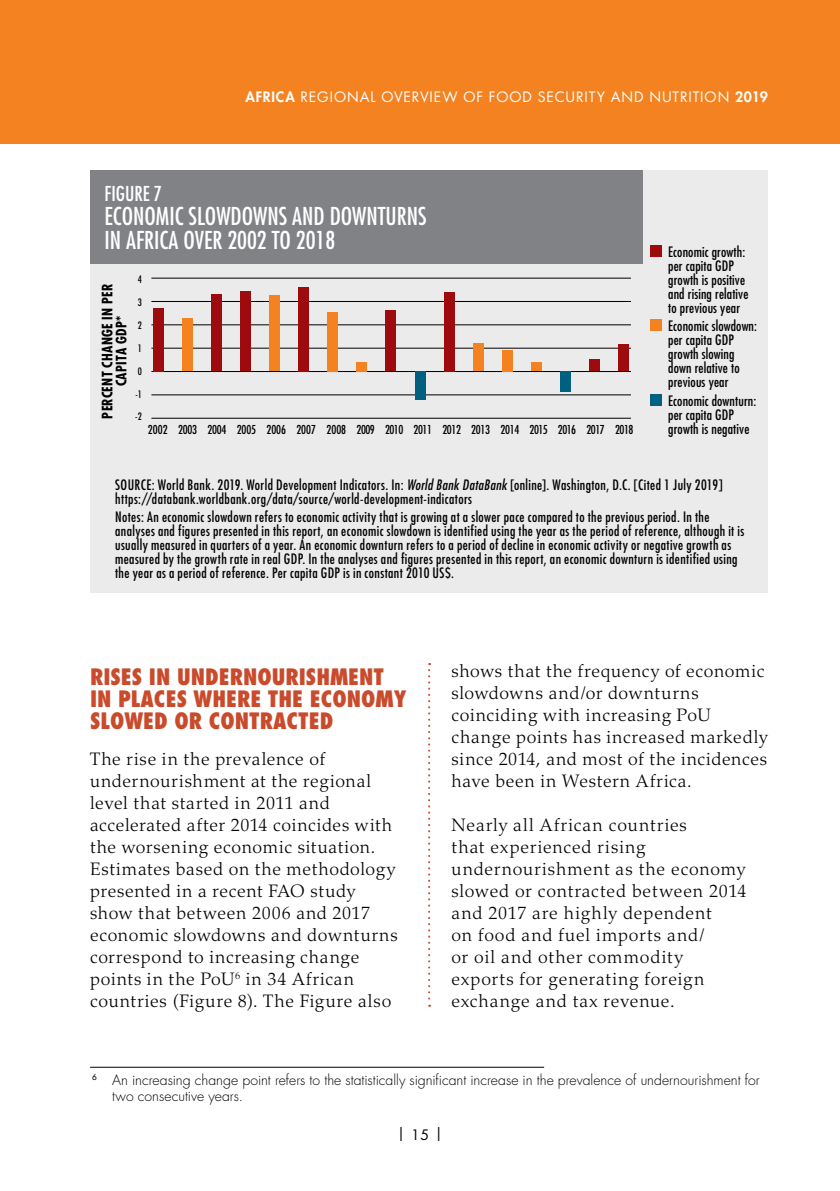
<style>
.page{position:relative;width:840px;height:1191px;background:#fff}
.page>*{position:absolute;margin:0;border:0;box-sizing:border-box;transform-origin:0 0}
.t1{font:condensed 24px/24px "Futura Std";color:#fff}
.t2{font:800 condensed 22px/22px "Futura Std";color:#c94b2c}
.t3{font:condensed 20px "Futura Std";color:#fff}
.t4{font:300 18px/22px "Palatino LT Std";letter-spacing:.04em;color:#000}
.t5{font:condensed 14px/14px "Futura Std";letter-spacing:.03em;color:#000}
.t6{font:condensed 14px/14px "Futura Std";letter-spacing:.01em;color:#000}
.t7{font:300 14px/16px "Futura Std";color:#000}
.t8{font:14px "Futura Std";letter-spacing:.065em;color:#fff}
.t9{font:700 condensed 14px/14px "Futura Std";letter-spacing:.02em;color:#000;text-align:center}
.t10{font:14px "Futura Std";color:#000}
.t11{font:condensed 12px "Futura Std";letter-spacing:-.025em;color:#000}
.t12{font:condensed 10px "Futura Std";color:#000}
.s1{font-weight:800}
.s2{font-style:italic}
</style>
<div class="page">
<hr style="left:0;top:0;width:1px;height:323px;background:#f58220">
<div style="left:0;top:0;width:839px;height:144px;background:#f58220"></div>
<svg style="left:428px;top:663px;width:2px;height:343px"></svg>
<hr style="left:90px;top:1067px;width:454px;height:1px;background:#000">
<div style="left:90px;top:171px;width:677px;height:422px;background:#ebebec"></div>
<div style="left:90px;top:170px;width:552px;height:94px;background:#808285"></div>
<hr style="left:151px;top:418px;width:479px;height:1px;background:#000">
<hr style="left:151px;top:394px;width:479px;height:1px;background:#000">
<hr style="left:151px;top:348px;width:479px;height:1px;background:#000">
<hr style="left:151px;top:324px;width:479px;height:1px;background:#000">
<hr style="left:151px;top:301px;width:479px;height:1px;background:#000">
<hr style="left:151px;top:278px;width:479px;height:1px;background:#000">
<hr style="left:151px;top:371px;width:479px;height:1px;background:#000">
<div style="left:649px;top:245px;width:12px;height:12px;background:#9e0b0f"></div>
<div style="left:649px;top:319px;width:12px;height:12px;background:#f58220"></div>
<div style="left:649px;top:394px;width:12px;height:11px;background:#00607f"></div>
<div style="left:414px;top:371px;width:11px;height:28px;background:#00607f"></div>
<div style="left:560px;top:371px;width:10px;height:21px;background:#00607f"></div>
<div style="left:182px;top:318px;width:10px;height:53px;background:#f58220"></div>
<div style="left:269px;top:296px;width:11px;height:75px;background:#f58220"></div>
<div style="left:327px;top:312px;width:11px;height:59px;background:#f58220"></div>
<div style="left:356px;top:362px;width:11px;height:9px;background:#f58220"></div>
<div style="left:472px;top:343px;width:11px;height:28px;background:#f58220"></div>
<div style="left:501px;top:350px;width:11px;height:21px;background:#f58220"></div>
<div style="left:530px;top:363px;width:11px;height:8px;background:#f58220"></div>
<div style="left:153px;top:308px;width:10px;height:63px;background:#9e0b0f"></div>
<div style="left:211px;top:294px;width:10px;height:77px;background:#9e0b0f"></div>
<div style="left:240px;top:291px;width:11px;height:80px;background:#9e0b0f"></div>
<div style="left:298px;top:287px;width:11px;height:84px;background:#9e0b0f"></div>
<div style="left:385px;top:310px;width:11px;height:61px;background:#9e0b0f"></div>
<div style="left:443px;top:292px;width:11px;height:79px;background:#9e0b0f"></div>
<div style="left:589px;top:359px;width:10px;height:12px;background:#9e0b0f"></div>
<div style="left:618px;top:345px;width:10px;height:26px;background:#9e0b0f"></div>
<p class="t8" style="left:245px;top:88px;width:523px"><span class="s1">AFRICA</span> REGIONAL OVERVIEW OF FOOD SECURITY AND NUTRITION <span class="s1">2019</span></p>
<p class="t3" style="left:104px;top:182px;width:59px">FIGURE 7</p>
<h1 class="t1" style="left:104px;top:204px;width:323px">ECONOMIC SLOWDOWNS AND DOWNTURNS<br>IN AFRICA OVER 2002 TO 2018</h1>
<p class="t9" style="left:100px;top:418px;width:136px;rotate:-90deg">PERCENT CHANGE IN PER<br>CAPITA GDP*</p>
<p class="t6" style="left:668px;top:245px;width:82px">Economic growth: per capita GDP growth is positive and rising relative to previous year</p>
<p class="t6" style="left:668px;top:319px;width:90px">Economic slowdown: per capita GDP growth slowing down relative to previous year</p>
<p class="t6" style="left:668px;top:393px;width:90px">Economic downturn: per capita GDP</p>
<p class="t12" style="left:138px;top:273px;width:6px">4</p>
<p class="t12" style="left:138px;top:296px;width:6px">3</p>
<p class="t12" style="left:138px;top:319px;width:6px">2</p>
<p class="t12" style="left:138px;top:342px;width:6px">1</p>
<p class="t12" style="left:138px;top:365px;width:6px">0</p>
<p class="t12" style="left:135px;top:388px;width:8px">-1</p>
<p class="t12" style="left:135px;top:411px;width:8px">-2</p>
<p class="t11" style="left:178px;top:422px;width:255px">2003 2004 2005 2006 2007 2008 2009 2010 2011</p>
<p class="t6" style="left:668px;top:421px;width:83px">growth is negative</p>
<p class="t11" style="left:148px;top:422px;width:21px">2002</p>
<p class="t11" style="left:442px;top:422px;width:193px">2012 2013 2014 2015 2016 2017 2018</p>
<p class="t5" style="left:115px;top:478px;width:608px">SOURCE: World Bank. 2019. World Development Indicators. In: <span class="s2">World Bank DataBank</span> [online]. Washington, D.C. [Cited 1 July 2019] https://databank.worldbank.org/data/source/world-development-indicators</p>
<p class="t5" style="left:115px;top:510px;width:630px">Notes: An economic slowdown refers to economic activity that is growing at a slower pace compared to the previous period. In the analyses and figures presented in this report, an economic slowdown is identified using the year as the period of reference, although it is usually measured in quarters of a year. An economic downturn refers to a period of decline in economic activity or negative growth as measured by the growth rate in real GDP. In the analyses and figures presented in this report, an economic downturn is identified using the year as a period of reference. Per capita GDP is in constant 2010 US$.</p>
<p class="t2" style="left:90px;top:665px;width:318px">RISES IN UNDERNOURISHMENT<br>IN PLACES WHERE THE ECONOMY<br>SLOWED OR CONTRACTED</p>
<p class="t4" style="left:90px;top:748px;width:309px">The rise in the prevalence of undernourishment at the regional level that started in 2011 and accelerated after 2014 coincides with the worsening economic situation.<br>Estimates based on the methodology presented in a recent FAO study show that between 2006 and 2017 economic slowdowns and downturns correspond to increasing change points in the PoU<sup>6</sup> in 34 African countries (Figure 8). The Figure also</p>
<p class="t4" style="left:451px;top:660px;width:318px">shows that the frequency of economic slowdowns and/or downturns coinciding with increasing PoU change points has increased markedly since 2014, and most of the incidences have been in Western Africa.</p>
<p class="t4" style="left:451px;top:814px;width:296px">Nearly all African countries<br>that experienced rising undernourishment as the economy slowed or contracted between 2014 and 2017 are highly dependent<br>on food and fuel imports and/<br>or oil and other commodity exports for generating foreign exchange and tax revenue.</p>
<p class="t7" style="left:112px;top:1072px;width:648px;text-indent:-20px"><sup>6</sup> An increasing change point refers to the statistically significant increase in the prevalence of undernourishment for two consecutive years.</p>
<p class="t10" style="left:397px;top:1124px;width:47px">| 15 |</p>
</div>
